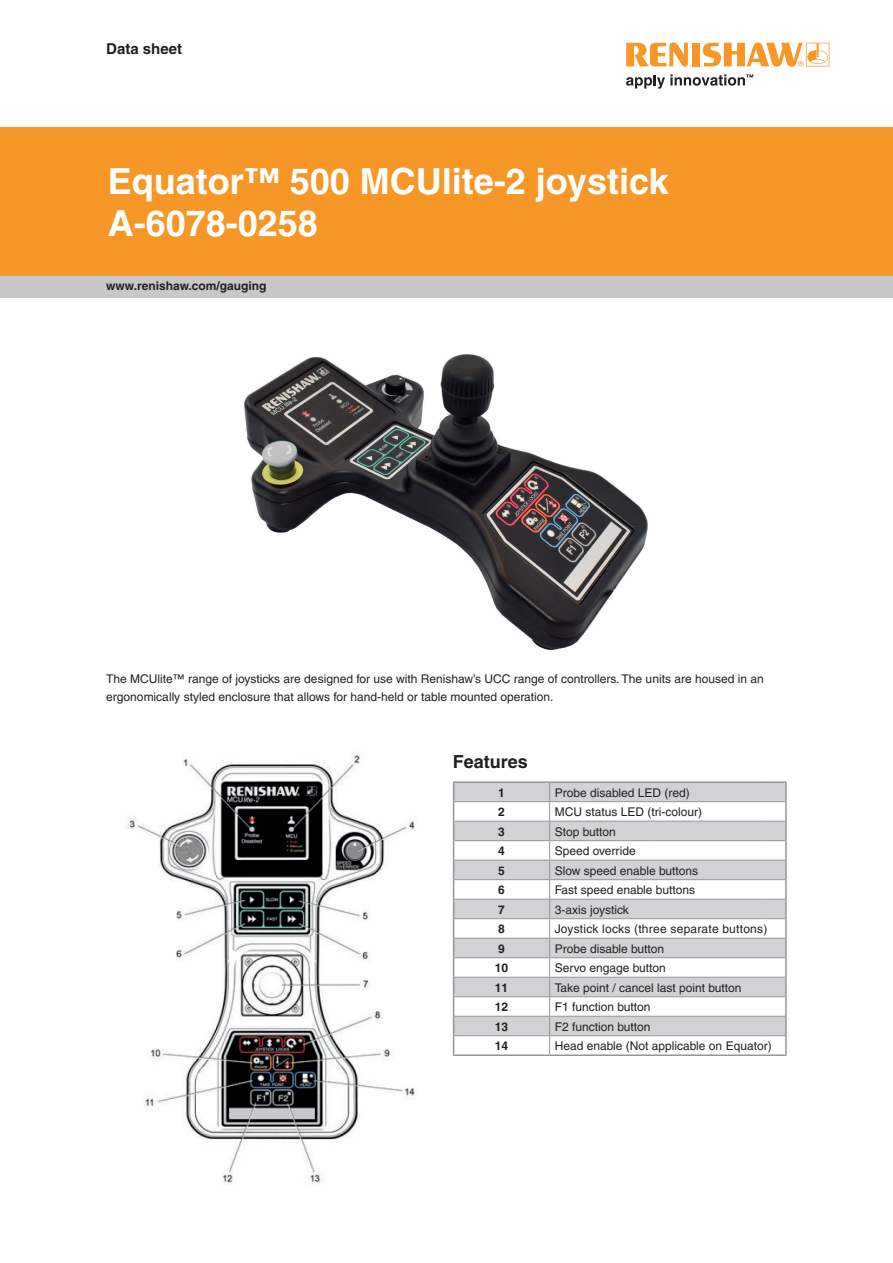
<style>
.page{position:relative;width:893px;height:1263px;background:#fff}
.page>*{position:absolute;margin:0;border:0;box-sizing:border-box;transform-origin:0 0}
.t1{font:700 36px/42px "Helvetica";color:#fff}
.t2{font:700 18px "Helvetica";color:#231f20}
.t3{font:700 15px "Helvetica";color:#231f20}
.t4{font:12px/18px "Helvetica";color:#231f20}
.t5{font:700 12px "Helvetica";color:#231f20}
.t6{font:12px "Helvetica";letter-spacing:.02em;color:#231f20}
</style>
<div class="page">
<svg style="left:626px;top:43px;width:62px;height:24px"></svg>
<div style="left:692px;top:43px;width:8px;height:23px;background:#f79727"></div>
<svg style="left:703px;top:43px;width:126px;height:24px"></svg>
<svg style="left:626px;top:74px;width:127px;height:15px"></svg>
<div style="left:0;top:128px;width:893px;height:148px;background:#f79727"></div>
<div style="left:0;top:276px;width:893px;height:22px;background:#c7c8ca"></div>
<svg style="left:454px;top:783px;width:331px;height:252px;fill:#d1d2d4"></svg>
<hr style="left:454px;top:801px;width:96px;height:1px;background:#939598">
<hr style="left:550px;top:801px;width:106px;height:1px;background:#939598">
<hr style="left:656px;top:801px;width:106px;height:1px;background:#939598">
<hr style="left:454px;top:821px;width:96px;height:1px;background:#939598">
<hr style="left:550px;top:821px;width:106px;height:1px;background:#939598">
<hr style="left:656px;top:821px;width:106px;height:1px;background:#939598">
<hr style="left:454px;top:840px;width:96px;height:1px;background:#939598">
<hr style="left:550px;top:840px;width:106px;height:1px;background:#939598">
<hr style="left:656px;top:840px;width:106px;height:1px;background:#939598">
<hr style="left:454px;top:860px;width:96px;height:1px;background:#939598">
<hr style="left:550px;top:860px;width:106px;height:1px;background:#939598">
<hr style="left:656px;top:860px;width:106px;height:1px;background:#939598">
<hr style="left:454px;top:879px;width:96px;height:1px;background:#939598">
<hr style="left:550px;top:879px;width:106px;height:1px;background:#939598">
<hr style="left:656px;top:879px;width:106px;height:1px;background:#939598">
<hr style="left:454px;top:899px;width:96px;height:1px;background:#939598">
<hr style="left:550px;top:899px;width:106px;height:1px;background:#939598">
<hr style="left:656px;top:899px;width:106px;height:1px;background:#939598">
<hr style="left:454px;top:918px;width:96px;height:1px;background:#939598">
<hr style="left:550px;top:918px;width:106px;height:1px;background:#939598">
<hr style="left:656px;top:918px;width:106px;height:1px;background:#939598">
<hr style="left:454px;top:938px;width:96px;height:1px;background:#939598">
<hr style="left:550px;top:938px;width:106px;height:1px;background:#939598">
<hr style="left:656px;top:938px;width:106px;height:1px;background:#939598">
<hr style="left:454px;top:957px;width:96px;height:1px;background:#939598">
<hr style="left:550px;top:957px;width:106px;height:1px;background:#939598">
<hr style="left:656px;top:957px;width:106px;height:1px;background:#939598">
<hr style="left:454px;top:977px;width:96px;height:1px;background:#939598">
<hr style="left:550px;top:977px;width:106px;height:1px;background:#939598">
<hr style="left:656px;top:977px;width:106px;height:1px;background:#939598">
<hr style="left:454px;top:996px;width:96px;height:1px;background:#939598">
<hr style="left:550px;top:996px;width:106px;height:1px;background:#939598">
<hr style="left:656px;top:996px;width:106px;height:1px;background:#939598">
<hr style="left:454px;top:1016px;width:96px;height:1px;background:#939598">
<hr style="left:550px;top:1016px;width:106px;height:1px;background:#939598">
<hr style="left:656px;top:1016px;width:106px;height:1px;background:#939598">
<hr style="left:454px;top:1035px;width:96px;height:1px;background:#939598">
<hr style="left:550px;top:1035px;width:106px;height:1px;background:#939598">
<hr style="left:656px;top:1035px;width:106px;height:1px;background:#939598">
<hr style="left:453px;top:1054px;width:97px;height:2px;background:#939598">
<hr style="left:550px;top:1054px;width:106px;height:2px;background:#939598">
<hr style="left:656px;top:1054px;width:106px;height:2px;background:#939598">
<hr style="left:762px;top:1054px;width:25px;height:2px;background:#939598">
<svg style="left:762px;top:783px;width:25px;height:39px"></svg>
<hr style="left:785px;top:821px;width:2px;height:20px;background:#939598">
<svg style="left:762px;top:840px;width:25px;height:21px"></svg>
<hr style="left:785px;top:860px;width:2px;height:20px;background:#939598">
<svg style="left:762px;top:879px;width:25px;height:21px"></svg>
<svg style="left:762px;top:918px;width:25px;height:21px"></svg>
<svg style="left:549px;top:783px;width:1px;height:271px"></svg>
<hr style="left:785px;top:938px;width:2px;height:20px;background:#939598">
<svg style="left:762px;top:957px;width:25px;height:21px"></svg>
<hr style="left:785px;top:977px;width:2px;height:20px;background:#939598">
<svg style="left:762px;top:996px;width:25px;height:21px"></svg>
<hr style="left:785px;top:1016px;width:2px;height:20px;background:#939598">
<svg style="left:762px;top:1035px;width:25px;height:19px"></svg>
<hr style="left:453px;top:781px;width:97px;height:2px;background:#939598">
<hr style="left:550px;top:781px;width:106px;height:2px;background:#939598">
<hr style="left:656px;top:781px;width:106px;height:2px;background:#939598">
<hr style="left:762px;top:781px;width:25px;height:2px;background:#939598">
<hr style="left:785px;top:899px;width:2px;height:20px;background:#939598">
<svg style="left:453px;top:783px;width:1px;height:271px"></svg>
<img style="left:244px;top:354px;width:404px;height:296px">
<img style="left:126px;top:753px;width:289px;height:432px">
<p class="t3" style="left:106px;top:40px;width:77px">Data sheet</p>
<h1 class="t1" style="left:108px;top:160px;width:562px">Equator™ 500 MCUlite-2 joystick<br>A-6078-0258</h1>
<p class="t5" style="left:106px;top:278px;width:162px">www.renishaw.com/gauging</p>
<p class="t4" style="left:106px;top:670px;width:659px">The MCUlite™ range of joysticks are designed for use with Renishaw’s UCC range of controllers. The units are housed in an ergonomically styled enclosure that allows for hand-held or table mounted operation.</p>
<h2 class="t2" style="left:453px;top:751px;width:77px">Features</h2>
<p class="t5" style="left:498px;top:785px;width:8px">1</p>
<p class="t4" style="left:555px;top:783px;width:137px">Probe disabled LED (red)</p>
<p class="t5" style="left:498px;top:804px;width:8px">2</p>
<p class="t4" style="left:555px;top:803px;width:149px">MCU status LED (tri-colour)</p>
<p class="t5" style="left:498px;top:824px;width:8px">3</p>
<p class="t4" style="left:555px;top:822px;width:63px">Stop button</p>
<p class="t5" style="left:498px;top:843px;width:8px">4</p>
<p class="t4" style="left:555px;top:842px;width:83px">Speed override</p>
<p class="t5" style="left:498px;top:863px;width:8px">5</p>
<p class="t4" style="left:555px;top:861px;width:145px">Slow speed enable buttons</p>
<p class="t5" style="left:498px;top:882px;width:8px">6</p>
<p class="t4" style="left:555px;top:881px;width:142px">Fast speed enable buttons</p>
<p class="t5" style="left:498px;top:902px;width:8px">7</p>
<p class="t4" style="left:555px;top:900px;width:76px">3-axis joystick</p>
<p class="t5" style="left:498px;top:921px;width:8px">8</p>
<p class="t6" style="left:555px;top:922px;width:214px">Joystick locks (three separate buttons)</p>
<p class="t5" style="left:498px;top:941px;width:8px">9</p>
<p class="t4" style="left:555px;top:939px;width:111px">Probe disable button</p>
<p class="t5" style="left:495px;top:960px;width:15px">10</p>
<p class="t4" style="left:555px;top:959px;width:113px">Servo engage button</p>
<p class="t5" style="left:495px;top:980px;width:15px">11</p>
<p class="t4" style="left:555px;top:978px;width:188px">Take point / cancel last point button</p>
<p class="t5" style="left:495px;top:999px;width:15px">12</p>
<p class="t4" style="left:555px;top:998px;width:97px">F1 function button</p>
<p class="t5" style="left:495px;top:1019px;width:15px">13</p>
<p class="t4" style="left:555px;top:1017px;width:97px">F2 function button</p>
<p class="t5" style="left:495px;top:1038px;width:15px">14</p>
<p class="t4" style="left:555px;top:1037px;width:218px">Head enable (Not applicable on Equator)</p>
</div>
